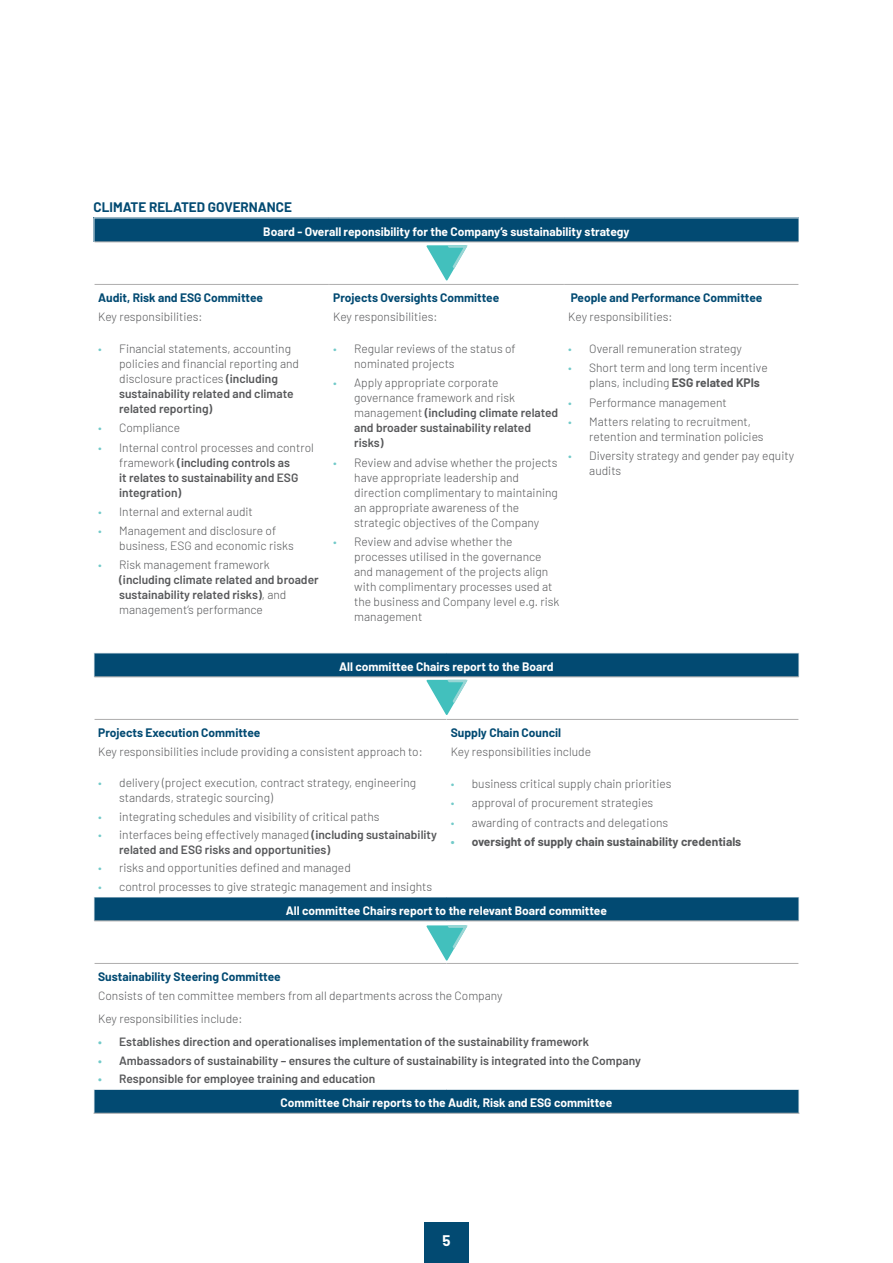
<style>
.page{position:relative;width:893px;height:1263px;background:#fff}
.page>*{position:absolute;margin:0;border:0;box-sizing:border-box;transform-origin:0 0}
.t1{font:700 15px "Barlow";color:#fff}
.Figure_headings{font:700 13.5px "Barlow";color:#024a72}
.Table_body{font:300 12px/15px "Barlow";color:#57585a}
.t2{font:600 12px/15px "Barlow";color:#57585a}
.Table_heading{font:700 12px "Barlow";color:#fff}
.Table_heading-2{font:700 12px "Barlow";color:#024a72}
.t3{font:700 12px "Barlow";color:#57585a}
.s1{color:#72cac9}
.s2{font-weight:600}
.s3{font-weight:300;color:#72cac9}
.s4{font-weight:300}
.s5{font-weight:700}
</style>
<div class="page">
<div style="left:94px;top:218px;width:705px;height:24px;background:#024a72"></div>
<hr style="left:94px;top:242px;width:235px;height:1px;background:#aeadad">
<hr style="left:329px;top:242px;width:235px;height:1px;background:#aeadad">
<hr style="left:564px;top:242px;width:235px;height:1px;background:#aeadad">
<hr style="left:94px;top:284px;width:235px;height:1px;background:#aeadad">
<hr style="left:329px;top:284px;width:235px;height:1px;background:#aeadad">
<hr style="left:564px;top:284px;width:235px;height:1px;background:#aeadad">
<hr style="left:94px;top:218px;width:235px;height:1px;background:#fff">
<svg style="left:94px;top:218px;width:1px;height:24px"></svg>
<hr style="left:329px;top:218px;width:235px;height:1px;background:#fff">
<hr style="left:564px;top:218px;width:235px;height:1px;background:#fff">
<hr style="left:94px;top:242px;width:1px;height:42px;background:#fff">
<hr style="left:94px;top:284px;width:1px;height:362px;background:#fff">
<div style="left:95px;top:653px;width:704px;height:460px;background:#024a72"></div>
<svg style="left:95px;top:677px;width:704px;height:412px"></svg>
<hr style="left:94px;top:719px;width:352px;height:1px;background:#aeadad">
<hr style="left:446px;top:719px;width:353px;height:1px;background:#aeadad">
<hr style="left:94px;top:963px;width:352px;height:1px;background:#aeadad">
<hr style="left:446px;top:963px;width:353px;height:1px;background:#aeadad">
<hr style="left:94px;top:719px;width:1px;height:177px;background:#fff">
<hr style="left:446px;top:720px;width:1px;height:176px;background:#fff">
<hr style="left:94px;top:963px;width:1px;height:126px;background:#fff">
<svg style="left:94px;top:653px;width:1px;height:23px"></svg>
<svg style="left:94px;top:897px;width:1px;height:23px"></svg>
<svg style="left:94px;top:1090px;width:1px;height:23px"></svg>
<hr style="left:94px;top:896px;width:352px;height:1px;background:#fff">
<hr style="left:94px;top:1089px;width:352px;height:1px;background:#fff">
<hr style="left:446px;top:1089px;width:353px;height:1px;background:#fff">
<hr style="left:446px;top:896px;width:353px;height:1px;background:#fff">
<hr style="left:94px;top:676px;width:352px;height:1px;background:#aeadad">
<hr style="left:446px;top:676px;width:353px;height:1px;background:#aeadad">
<hr style="left:94px;top:920px;width:352px;height:1px;background:#aeadad">
<hr style="left:446px;top:920px;width:353px;height:1px;background:#aeadad">
<hr style="left:94px;top:1113px;width:352px;height:1px;background:#aeadad">
<hr style="left:446px;top:1113px;width:353px;height:1px;background:#aeadad">
<svg style="left:426px;top:245px;width:42px;height:36px"></svg>
<svg style="left:426px;top:680px;width:42px;height:35px"></svg>
<svg style="left:426px;top:925px;width:42px;height:36px"></svg>
<div style="left:424px;top:1222px;width:45px;height:41px;background:#024a72"></div>
<p class="Figure_headings" style="left:94px;top:197px;width:200px">CLIMATE RELATED GOVERNANCE</p>
<p class="Table_heading" style="left:263px;top:223px;width:368px">Board - Overall reponsibility for the Company’s sustainability strategy</p>
<p class="Table_heading-2" style="left:98px;top:289px;width:166px">Audit, Risk and ESG Committee</p>
<p class="Table_body" style="left:98px;top:308px;width:106px">Key responsibilities:</p>
<p class="Table_body" style="left:119px;top:340px;width:181px;text-indent:-21px"><span class="s1">•</span> Financial statements, accounting policies and financial reporting and disclosure practices <span class="s2">(including sustainability related and climate related reporting)</span></p>
<p class="Table_body" style="left:98px;top:420px;width:83px"><span class="s1">•</span> Compliance</p>
<p class="t2" style="left:119px;top:439px;width:196px;text-indent:-21px"><span class="s3">•</span> <span class="s4">Internal control processes and control framework</span> (including controls as<br>it relates to sustainability and ESG integration)</p>
<p class="Table_body" style="left:98px;top:503px;width:156px"><span class="s1">•</span> Internal and external audit</p>
<p class="Table_body" style="left:119px;top:522px;width:176px;text-indent:-21px"><span class="s1">•</span> Management and disclosure of business, ESG and economic risks</p>
<p class="t2" style="left:119px;top:557px;width:201px;text-indent:-21px"><span class="s3">•</span> <span class="s4">Risk management framework </span>(including climate related and broader sustainability related risks)<span class="s4">, and management’s performance</span></p>
<p class="Table_heading-2" style="left:333px;top:289px;width:168px">Projects Oversights Committee</p>
<p class="Table_body" style="left:333px;top:308px;width:106px">Key responsibilities:</p>
<p class="Table_body" style="left:354px;top:340px;width:163px;text-indent:-21px"><span class="s1">•</span> Regular reviews of the status of nominated projects</p>
<p class="Table_body" style="left:354px;top:375px;width:206px;text-indent:-21px"><span class="s1">•</span> Apply appropriate corporate governance framework and risk management <span class="s2">(including climate related and broader sustainability related risks)</span></p>
<p class="Table_body" style="left:354px;top:454px;width:205px;text-indent:-21px"><span class="s1">•</span> Review and advise whether the projects have appropriate leadership and direction complimentary to maintaining an appropriate awareness of the strategic objectives of the Company</p>
<p class="Table_body" style="left:354px;top:533px;width:207px;text-indent:-21px"><span class="s1">•</span> Review and advise whether the processes utilised in the governance and management of the projects align with complimentary processes used at the business and Company level e.g. risk management</p>
<p class="Table_heading-2" style="left:571px;top:289px;width:193px">People and Performance Committee</p>
<p class="Table_body" style="left:568px;top:308px;width:106px">Key responsibilities:</p>
<p class="Table_body" style="left:568px;top:340px;width:175px"><span class="s1">•</span> Overall remuneration strategy</p>
<p class="Table_body" style="left:589px;top:360px;width:180px;text-indent:-21px"><span class="s1">•</span> Short term and long term incentive plans, including <span class="s5">ESG related KPIs</span></p>
<p class="Table_body" style="left:568px;top:394px;width:160px"><span class="s1">•</span> Performance management</p>
<p class="Table_body" style="left:589px;top:413px;width:176px;text-indent:-21px"><span class="s1">•</span> Matters relating to recruitment, retention and termination policies</p>
<p class="Table_body" style="left:589px;top:447px;width:206px;text-indent:-21px"><span class="s1">•</span> Diversity strategy and gender pay equity audits</p>
<p class="Table_heading" style="left:339px;top:658px;width:216px">All committee Chairs report to the Board</p>
<p class="Table_heading-2" style="left:98px;top:724px;width:164px">Projects Execution Committee</p>
<p class="Table_body" style="left:98px;top:743px;width:326px">Key responsibilities include providing a consistent approach to:</p>
<p class="Table_body" style="left:119px;top:775px;width:299px;line-height:14.4px;text-indent:-21px"><span class="s1">•</span> delivery (project execution, contract strategy, engineering standards, strategic sourcing)</p>
<p class="Table_body" style="left:98px;top:808px;width:283px"><span class="s1">•</span> integrating schedules and visibility of critical paths</p>
<p class="t2" style="left:119px;top:827px;width:319px;line-height:14.4px;text-indent:-21px"><span class="s3">•</span> <span class="s4">interfaces being effectively managed</span> (including sustainability related and ESG risks and opportunities)</p>
<p class="Table_body" style="left:98px;top:859px;width:254px"><span class="s1">•</span> risks and opportunities defined and managed</p>
<p class="Table_body" style="left:98px;top:878px;width:336px"><span class="s1">•</span> control processes to give strategic management and insights</p>
<p class="Table_heading-2" style="left:451px;top:724px;width:112px">Supply Chain Council</p>
<p class="Table_body" style="left:451px;top:743px;width:142px">Key responsibilities include</p>
<p class="Table_body" style="left:451px;top:775px;width:222px"><span class="s1">•</span> business critical supply chain priorities</p>
<p class="Table_body" style="left:451px;top:795px;width:204px"><span class="s1">•</span> approval of procurement strategies</p>
<p class="Table_body" style="left:451px;top:814px;width:219px"><span class="s1">•</span> awarding of contracts and delegations</p>
<p class="t3" style="left:451px;top:833px;width:292px"><span class="s1">•</span> oversight of supply chain sustainability credentials</p>
<p class="Table_heading" style="left:286px;top:902px;width:323px">All committee Chairs report to the relevant Board committee</p>
<p class="Table_heading-2" style="left:98px;top:968px;width:184px">Sustainability Steering Committee</p>
<p class="Table_body" style="left:98px;top:987px;width:406px">Consists of ten committee members from all departments across the Company</p>
<p class="Table_body" style="left:98px;top:1010px;width:146px">Key responsibilities include:</p>
<p class="t2" style="left:98px;top:1033px;width:492px"><span class="s1">•</span> Establishes direction and operationalises implementation of the sustainability framework</p>
<p class="t2" style="left:98px;top:1052px;width:544px"><span class="s1">•</span> Ambassadors of sustainability – ensures the culture of sustainability is integrated into the Company</p>
<p class="t2" style="left:98px;top:1070px;width:279px"><span class="s1">•</span> Responsible for employee training and education</p>
<p class="Table_heading" style="left:281px;top:1094px;width:333px">Committee Chair reports to the Audit, Risk and ESG committee</p>
<p class="t1" style="left:442px;top:1229px;width:10px">5</p>
</div>
